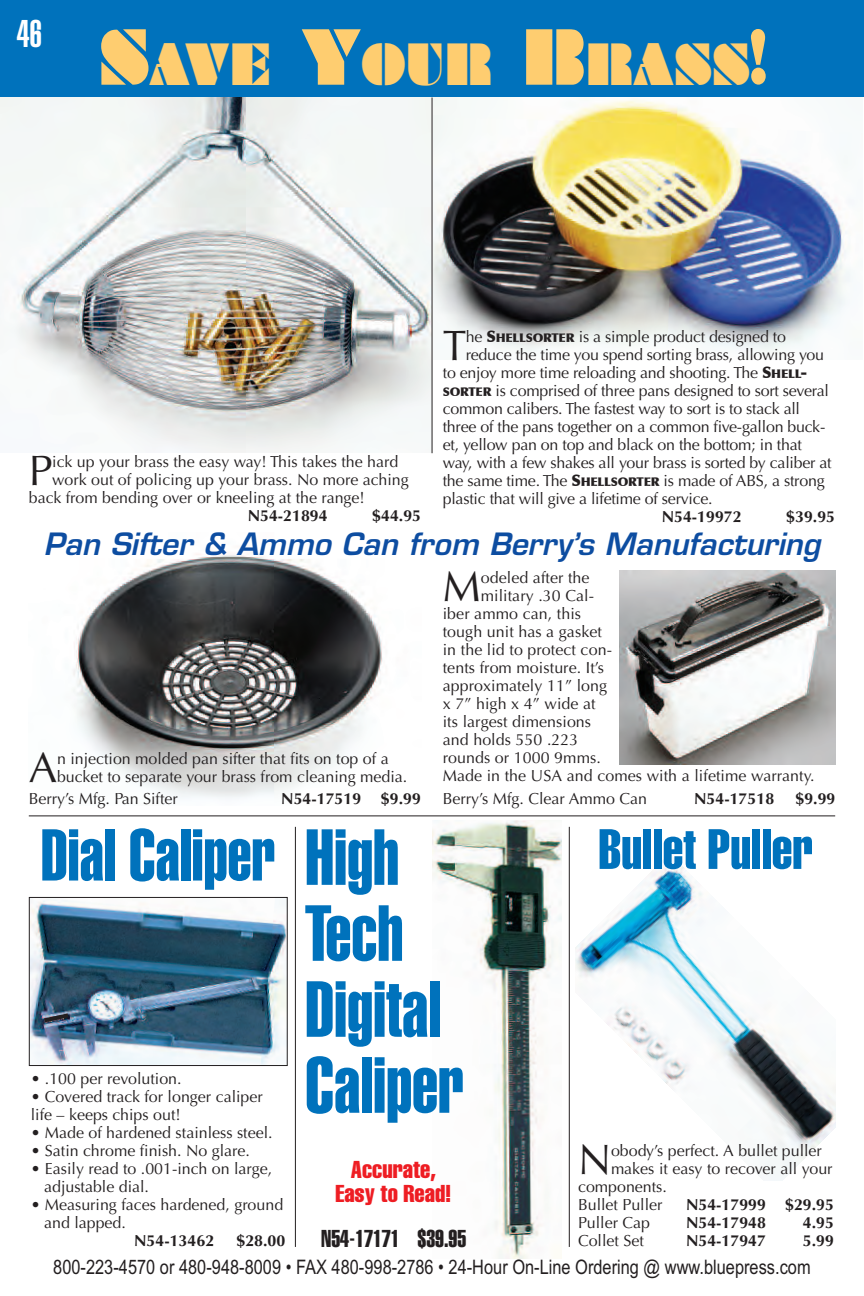
<style>
.page{position:relative;width:864px;height:1296px;background:#fff}
.page>*{position:absolute;margin:0;border:0;box-sizing:border-box;transform-origin:0 0}
.t1{font:78px/76px "Helvetica LT Std Extra Comp";color:#0072bc}
.t2{font:72px "Helvetica LT Std Extra Comp";color:#0072bc}
.t3{font:55.8px "Helvetica LT Std Extra Comp";color:#0072bc;scale:1.11 1}
.t4{font:54px "Braggadocio";color:#fecd70;scale:.83 1}
.t5{font:42.6px "Optima LT Std";color:#231f20}
.t6{font:38px "Helvetica LT Std Ultra Comp";color:#fff}
.t7{font:italic 600 30px "Eurostile LT Std";color:#0d4da1}
.t8{font:24px/24px "Helvetica LT Std Comp";color:#ee1d23;text-align:center}
.t9{font:24px "Helvetica LT Std Extra Comp";color:#231f20}
.t10{font:20px "Arial Narrow";color:#231f20}
.t11{font:16px/18px "Optima LT Std";color:#231f20}
.t12{font:700 16px "Optima LT Std";color:#231f20}
.s1{font-size:72px}
.s2{font-family:"Optima";font-weight:900}
.s3{font-family:"Optima";font-weight:900;font-size:12px}
.s4{font-size:78px}
</style>
<div class="page">
<img style="left:433px;top:96px;width:429px;height:256px">
<img style="left:0;top:96px;width:432px;height:357px">
<div style="left:0;top:0;width:864px;height:96px;background:#0072bc"></div>
<hr style="left:29px;top:816px;width:806px;height:1px;background:#231f20">
<hr style="left:295px;top:827px;width:1px;height:420px;background:#231f20">
<hr style="left:569px;top:827px;width:1px;height:420px;background:#231f20">
<hr style="left:432px;top:98px;width:1px;height:355px;background:#231f20">
<img style="left:31px;top:899px;width:255px;height:165px">
<div style="left:29px;top:897px;width:259px;height:169px;border:1px solid #231f20"></div>
<img style="left:433px;top:821px;width:129px;height:438px">
<svg style="left:40px;top:1011px;width:33px;height:14px"></svg>
<img style="left:576px;top:859px;width:259px;height:321px">
<img style="left:73px;top:552px;width:310px;height:246px">
<img style="left:619px;top:571px;width:216px;height:193px">
<h3 class="t6" style="left:17px;top:20px;width:27px">46</h3>
<h3 class="t4" style="left:98px;top:34px;width:806px"><span class="s1">S</span>AVE <span class="s1">Y</span>OUR <span class="s1">B</span>RASS<span class="s1">!</span></h3>
<h3 class="t5" style="left:29px;top:453px;width:25px">P</h3>
<p class="t11" style="left:52px;top:454px;width:348px">ick up your brass the easy way! This takes the hard</p>
<p class="t11" style="left:52px;top:472px;width:358px">work out of policing up your brass. No more aching</p>
<p class="t11" style="left:29px;top:490px;width:338px">back from bending over or kneeling at the range!</p>
<p class="t12" style="left:248px;top:509px;width:82px">N54-21894</p>
<p class="t12" style="left:372px;top:509px;width:50px">$44.95</p>
<h3 class="t5" style="left:443px;top:328px;width:25px">T</h3>
<p class="t11" style="left:466px;top:329px;width:322px">he <span class="s2">S</span><span class="s3">HELLSORTER</span> is a simple product designed to</p>
<p class="t11" style="left:466px;top:347px;width:360px">reduce the time you spend sorting brass, allowing you</p>
<p class="t11" style="left:443px;top:365px;width:366px">to enjoy more time reloading and shooting. The <span class="s2">S</span><span class="s3">HELL</span><span class="s2">-</span></p>
<p class="t11" style="left:443px;top:383px;width:388px"><span class="s3">SORTER</span> is comprised of three pans designed to sort several</p>
<p class="t11" style="left:443px;top:401px;width:359px">common calibers. The fastest way to sort is to stack all</p>
<p class="t11" style="left:443px;top:419px;width:384px">three of the pans together on a common five-gallon buck-</p>
<p class="t11" style="left:443px;top:437px;width:361px">et, yellow pan on top and black on the bottom; in that</p>
<p class="t11" style="left:443px;top:455px;width:390px">way, with a few shakes all your brass is sorted by caliber at</p>
<p class="t11" style="left:443px;top:473px;width:383px">the same time. The <span class="s2">S</span><span class="s3">HELLSORTER</span> is made of ABS, a strong</p>
<p class="t11" style="left:443px;top:491px;width:271px">plastic that will give a lifetime of service.</p>
<p class="t12" style="left:662px;top:510px;width:82px">N54-19972</p>
<p class="t12" style="left:786px;top:510px;width:50px">$39.95</p>
<h3 class="t7" style="left:44px;top:533px;width:778px">Pan Sifter &amp; Ammo Can from Berry’s Manufacturing</h3>
<h3 class="t5" style="left:443px;top:569px;width:39px">M</h3>
<p class="t11" style="left:481px;top:570px;width:110px">odeled after the</p>
<p class="t11" style="left:481px;top:588px;width:115px">military .30 Cal-</p>
<p class="t11" style="left:443px;top:606px;width:140px">iber ammo can, this</p>
<p class="t11" style="left:443px;top:624px;width:161px">tough unit has a gasket</p>
<p class="t11" style="left:443px;top:642px;width:171px">in the lid to protect con-</p>
<p class="t11" style="left:443px;top:660px;width:163px">tents from moisture. It’s</p>
<p class="t11" style="left:443px;top:678px;width:166px">approximately 11” long</p>
<p class="t11" style="left:443px;top:696px;width:154px">x 7” high x 4” wide at</p>
<p class="t11" style="left:443px;top:714px;width:150px">its largest dimensions</p>
<p class="t11" style="left:443px;top:732px;width:137px">and holds 550 .223</p>
<p class="t11" style="left:443px;top:750px;width:160px">rounds or 1000 9mms.</p>
<p class="t11" style="left:443px;top:768px;width:373px">Made in the USA and comes with a lifetime warranty.</p>
<h3 class="t5" style="left:29px;top:750px;width:30px">A</h3>
<p class="t11" style="left:57px;top:751px;width:352px">n injection molded pan sifter that fits on top of a bucket to separate your brass from cleaning media.</p>
<p class="t11" style="left:29px;top:791px;width:151px">Berry’s Mfg. Pan Sifter</p>
<p class="t12" style="left:281px;top:792px;width:141px">N54-17519 $9.99</p>
<p class="t11" style="left:443px;top:792px;width:206px">Berry’s Mfg. Clear Ammo Can</p>
<p class="t12" style="left:694px;top:793px;width:82px">N54-17518</p>
<p class="t12" style="left:795px;top:793px;width:42px">$9.99</p>
<h2 class="t2" style="left:41px;top:829px;width:360px">Dial Caliper <span class="s4">High</span></h2>
<h1 class="t1" style="left:305px;top:900px;width:160px">Tech<br>Digital<br>Caliper</h1>
<p class="t11" style="left:31px;top:1071px;width:152px">• .100 per revolution.</p>
<p class="t11" style="left:31px;top:1089px;width:233px">• Covered track for longer caliper life – keeps chips out!</p>
<p class="t11" style="left:31px;top:1125px;width:243px">• Made of hardened stainless steel.</p>
<p class="t11" style="left:31px;top:1143px;width:221px">• Satin chrome finish. No glare.</p>
<p class="t11" style="left:44px;top:1161px;width:230px;text-indent:-13px">• Easily read to .001-inch on large, adjustable dial.</p>
<p class="t11" style="left:44px;top:1197px;width:241px;text-indent:-13px">• Measuring faces hardened, ground and lapped.</p>
<p class="t12" style="left:134px;top:1234px;width:82px">N54-13462</p>
<p class="t12" style="left:236px;top:1234px;width:50px">$28.00</p>
<h3 class="t8" style="left:335px;top:1159px;width:118px">Accurate,<br>Easy to Read!</h3>
<h3 class="t9" style="left:321px;top:1230px;width:147px">N54-17171 $39.95</h3>
<h3 class="t3" style="left:598px;top:829px;width:195px">Bullet Puller</h3>
<h3 class="t5" style="left:578px;top:1142px;width:35px">N</h3>
<p class="t11" style="left:611px;top:1143px;width:212px">obody’s perfect. A bullet puller</p>
<p class="t11" style="left:611px;top:1161px;width:223px">makes it easy to recover all your</p>
<p class="t11" style="left:578px;top:1179px;width:90px">components.</p>
<p class="t11" style="left:578px;top:1197px;width:86px">Bullet Puller</p>
<p class="t12" style="left:686px;top:1198px;width:150px">N54-17999 $29.95</p>
<p class="t11" style="left:578px;top:1215px;width:74px">Puller Cap</p>
<p class="t12" style="left:686px;top:1216px;width:82px">N54-17948</p>
<p class="t12" style="left:803px;top:1216px;width:33px">4.95</p>
<p class="t11" style="left:578px;top:1233px;width:67px">Collet Set</p>
<p class="t12" style="left:686px;top:1234px;width:82px">N54-17947</p>
<p class="t12" style="left:803px;top:1234px;width:33px">5.99</p>
<p class="t10" style="left:53px;top:1255px;width:759px">800-223-4570 or 480-948-8009 • FAX 480-998-2786 • 24-Hour On-Line Ordering @ www.bluepress.com</p>
</div>
